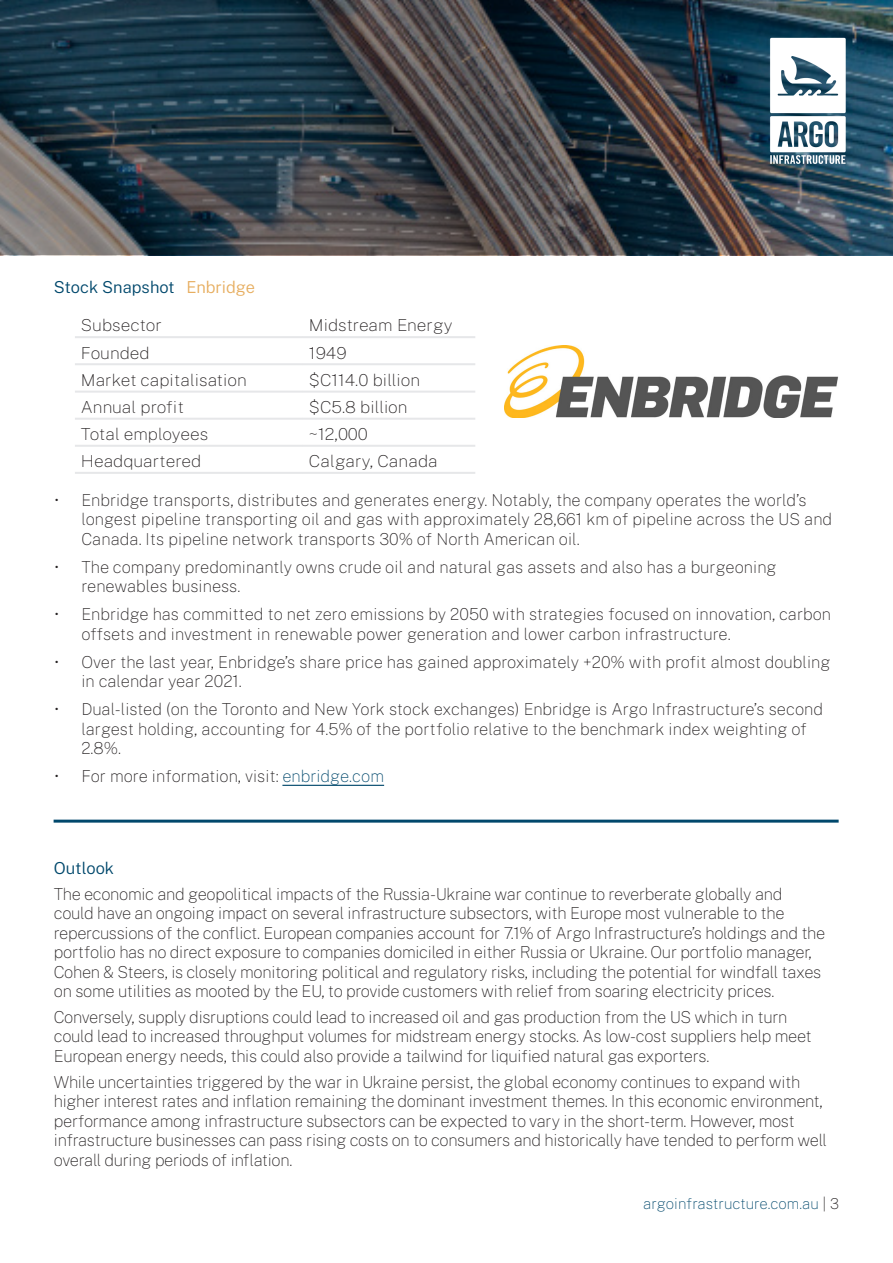
<style>
.page{position:relative;width:893px;height:1263px;background:#fff}
.page>*{position:absolute;margin:0;border:0;box-sizing:border-box;transform-origin:0 0}
.t1{font:100 16.5px/19.5px "Public Sans";letter-spacing:-.02em;color:#231f20}
.t2{font:100 16.5px/19.5px "Public Sans";color:#231f20}
.t3{font:100 16.5px "Public Sans";color:#231f20;scale:1.05 1}
.ARGO_-_Sub-heading{font:300 16.5px "Public Sans";color:#00486c}
.t4{font:100 16.5px "Public Sans";letter-spacing:-.02em;color:#231f20;scale:1.05 1}
.t5{font:100 15px "Public Sans";color:#00486c}
.s1{color:#e7ae60}
.s2{color:#00486c}
.s3{color:#231f20}
</style>
<div class="page">
<svg style="left:0;top:0;width:893px;height:255px;background:#374149"></svg>
<img style="left:733px;top:0;width:150px;height:201px">
<hr style="left:75px;top:336px;width:228px;height:2px;background:#e6e7e9">
<hr style="left:303px;top:336px;width:172px;height:2px;background:#e6e7e9">
<hr style="left:75px;top:363px;width:228px;height:2px;background:#e6e7e9">
<hr style="left:303px;top:363px;width:172px;height:2px;background:#e6e7e9">
<hr style="left:75px;top:391px;width:228px;height:2px;background:#e6e7e9">
<hr style="left:303px;top:391px;width:172px;height:2px;background:#e6e7e9">
<hr style="left:75px;top:418px;width:228px;height:2px;background:#e6e7e9">
<hr style="left:303px;top:418px;width:172px;height:2px;background:#e6e7e9">
<hr style="left:75px;top:445px;width:228px;height:2px;background:#e6e7e9">
<hr style="left:303px;top:445px;width:172px;height:2px;background:#e6e7e9">
<hr style="left:75px;top:472px;width:228px;height:2px;background:#e6e7e9">
<hr style="left:303px;top:472px;width:172px;height:2px;background:#e6e7e9">
<hr style="left:282px;top:785px;width:102px;height:1px;background:#00486c">
<hr style="left:54px;top:820px;width:785px;height:3px;background:#00486c">
<img style="left:505px;top:346px;width:333px;height:72px">
<p class="ARGO_-_Sub-heading" style="left:54px;top:275px;width:203px">Stock Snapshot <span class="s1">Enbridge</span></p>
<p class="t3" style="left:81px;top:313px;width:79px">Subsector</p>
<p class="t3" style="left:309px;top:313px;width:138px">Midstream Energy</p>
<p class="t3" style="left:81px;top:341px;width:67px">Founded</p>
<p class="t4" style="left:309px;top:341px;width:37px">1949</p>
<p class="t3" style="left:81px;top:368px;width:160px">Market capitalisation</p>
<p class="t3" style="left:309px;top:368px;width:107px">$C114.0 billion</p>
<p class="t3" style="left:81px;top:395px;width:100px">Annual profit</p>
<p class="t3" style="left:309px;top:395px;width:96px">$C5.8 billion</p>
<p class="t4" style="left:81px;top:422px;width:123px">Total employees</p>
<p class="t4" style="left:309px;top:422px;width:58px">~12,000</p>
<p class="t3" style="left:81px;top:449px;width:116px">Headquartered</p>
<p class="t3" style="left:309px;top:449px;width:124px">Calgary, Canada</p>
<p class="t2" style="left:81px;top:489px;width:752px;text-indent:-27px">• Enbridge transports, distributes and generates energy. Notably, the company operates the world’s longest pipeline transporting oil and gas with approximately 28,661 km of pipeline across the US and<br>Canada. Its pipeline network transports 30% of North American oil.</p>
<p class="t2" style="left:81px;top:556px;width:697px;text-indent:-27px">• The company predominantly owns crude oil and natural gas assets and also has a burgeoning renewables business.</p>
<p class="t2" style="left:81px;top:603px;width:751px;text-indent:-27px">• Enbridge has committed to net zero emissions by 2050 with strategies focused on innovation, carbon offsets and investment in renewable power generation and lower carbon infrastructure.</p>
<p class="t2" style="left:81px;top:651px;width:751px;text-indent:-27px">• Over the last year, Enbridge’s share price has gained approximately +20% with profit almost doubling in calendar year 2021.</p>
<p class="t2" style="left:81px;top:698px;width:743px;text-indent:-27px">• Dual-listed (on the Toronto and New York stock exchanges) Enbridge is Argo Infrastructure’s second largest holding, accounting for 4.5% of the portfolio relative to the benchmark index weighting of<br>2.8%.</p>
<p class="t2" style="left:54px;top:765px;width:331px">• For more information, visit: <span class="s2">enbridge.com</span></p>
<p class="ARGO_-_Sub-heading" style="left:54px;top:856px;width:62px">Outlook</p>
<p class="t1" style="left:54px;top:883px;width:773px">The economic and geopolitical impacts of the Russia-Ukraine war continue to reverberate globally and could have an ongoing impact on several infrastructure subsectors, with Europe most vulnerable to the repercussions of the conflict. European companies account for 7.1% of Argo Infrastructure’s holdings and the portfolio has no direct exposure to companies domiciled in either Russia or Ukraine. Our portfolio manager, Cohen &amp; Steers, is closely monitoring political and regulatory risks, including the potential for windfall taxes on some utilities as mooted by the EU, to provide customers with relief from soaring electricity prices.</p>
<p class="t1" style="left:54px;top:1006px;width:759px">Conversely, supply disruptions could lead to increased oil and gas production from the US which in turn could lead to increased throughput volumes for midstream energy stocks. As low-cost suppliers help meet<br>European energy needs, this could also provide a tailwind for liquified natural gas exporters.</p>
<p class="t1" style="left:54px;top:1071px;width:775px">While uncertainties triggered by the war in Ukraine persist, the global economy continues to expand with higher interest rates and inflation remaining the dominant investment themes. In this economic environment, performance among infrastructure subsectors can be expected to vary in the short-term. However, most infrastructure businesses can pass rising costs on to consumers and historically have tended to perform well overall during periods of inflation.</p>
<p class="t5" style="left:643px;top:1192px;width:197px">argoinfrastructure.com.au <span class="s3">| 3</span></p>
</div>
